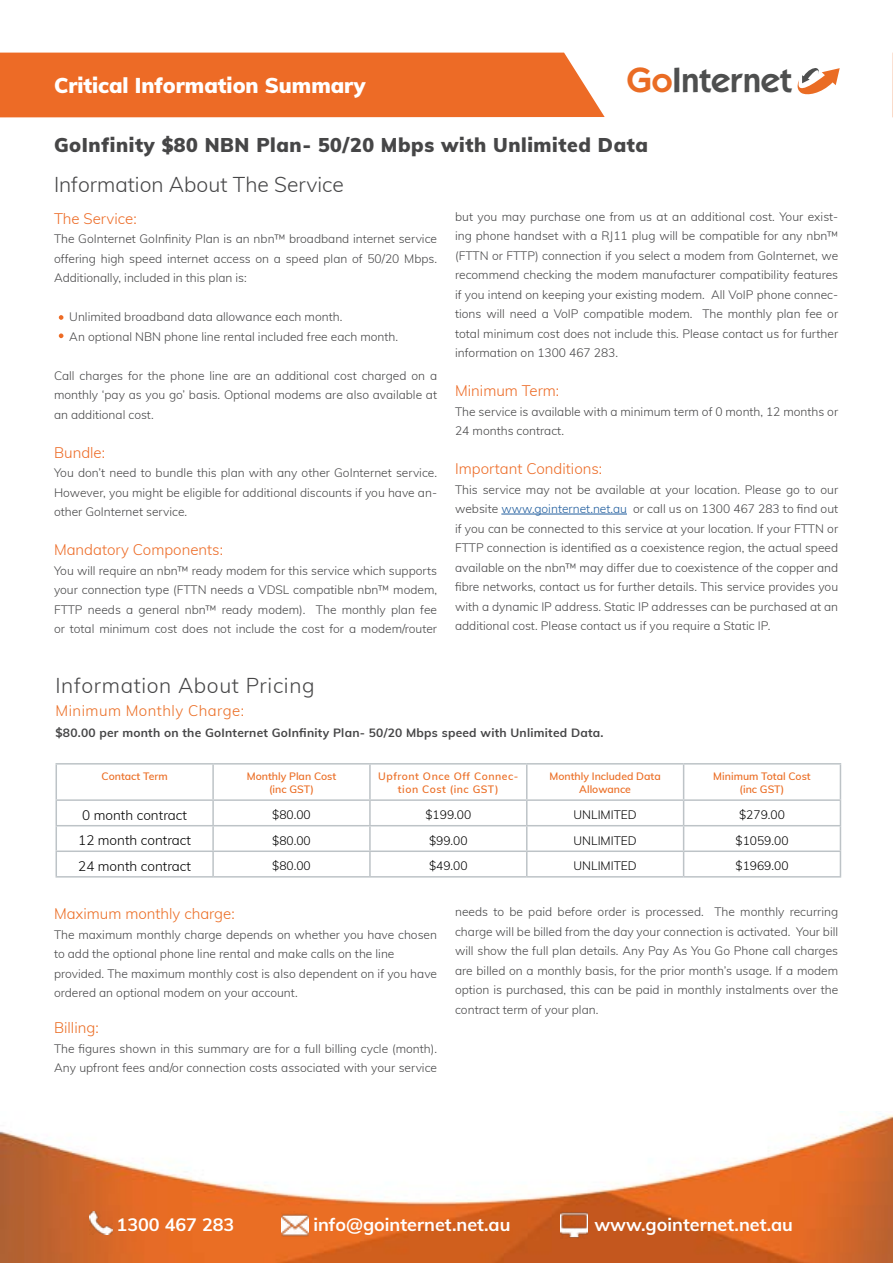
<style>
.page{position:relative;width:893px;height:1263px;background:#fff}
.page>*{position:absolute;margin:0;border:0;box-sizing:border-box;transform-origin:0 0}
.t1{font:600 34.95px "Kabel IT Cby BT";color:#4e4f4f}
.t2{font:900 21px "Muli";color:#fff}
.t3{font:300 21px "Muli";letter-spacing:.01em;color:#464647}
.t4{font:300 21px "Muli";letter-spacing:.03em;color:#464647}
.t5{font:900 19.5px "Muli";letter-spacing:.03em;color:#464647}
.t6{font:700 18px "Muli";color:#fff}
.t7{font:300 15px "Muli";color:#ed6b26}
.t8{font:300 15px "Muli";color:#eb6d24}
.t9{font:300 15px "Muli";letter-spacing:.03em;color:#eb6d24}
.t10{font:300 13.5px "Muli";color:#000}
.t11{font:300 12px/19.5px "Muli";color:#464647;text-align:justify}
.t12{font:300 12px "Muli";color:#000}
.t13{font:700 12px "Muli";letter-spacing:.02em;color:#464647}
.t14{font:600 10.5px/12.6px "Muli";color:#eb6d24;text-align:center}
.t15{font:600 10.5px/12.6px "Muli";letter-spacing:.05em;color:#eb6d24;text-align:center}
.s1{color:#ea6c24}
.s2{color:#215e9e}
</style>
<div class="page">
<div style="left:0;top:53px;width:605px;height:64px;background:#ed6b26"></div>
<svg style="left:797px;top:68px;width:43px;height:27px"></svg>
<img style="left:0;top:1113px;width:893px;height:150px">
<img style="left:90px;top:1212px;width:23px;height:23px">
<img style="left:282px;top:1212px;width:27px;height:27px">
<img style="left:561px;top:1212px;width:27px;height:27px">
<hr style="left:892px;top:53px;width:1px;height:64px;background:#ed6b25">
<hr style="left:501px;top:514px;width:126px;height:1px;background:#215e9e">
<svg style="left:59px;top:315px;width:4px;height:5px"></svg>
<hr style="left:56px;top:763px;width:157px;height:1px;background:#bdc3c7">
<hr style="left:56px;top:764px;width:1px;height:35px;background:#bdc3c7">
<hr style="left:213px;top:763px;width:157px;height:1px;background:#bdc3c7">
<hr style="left:212px;top:764px;width:2px;height:35px;background:#bdc3c7">
<hr style="left:370px;top:763px;width:157px;height:1px;background:#bdc3c7">
<hr style="left:369px;top:764px;width:2px;height:35px;background:#bdc3c7">
<hr style="left:527px;top:763px;width:157px;height:1px;background:#bdc3c7">
<hr style="left:526px;top:764px;width:1px;height:35px;background:#bdc3c7">
<hr style="left:684px;top:763px;width:157px;height:1px;background:#bdc3c7">
<hr style="left:683px;top:764px;width:1px;height:35px;background:#bdc3c7">
<hr style="left:840px;top:764px;width:1px;height:35px;background:#bdc3c7">
<hr style="left:56px;top:799px;width:157px;height:2px;background:#bdc3c7">
<hr style="left:213px;top:799px;width:157px;height:2px;background:#bdc3c7">
<hr style="left:212px;top:801px;width:2px;height:24px;background:#bdc3c7">
<hr style="left:370px;top:799px;width:157px;height:2px;background:#bdc3c7">
<hr style="left:369px;top:801px;width:2px;height:24px;background:#bdc3c7">
<hr style="left:527px;top:799px;width:157px;height:2px;background:#bdc3c7">
<hr style="left:684px;top:799px;width:157px;height:2px;background:#bdc3c7">
<hr style="left:56px;top:825px;width:157px;height:1px;background:#bdc3c7">
<hr style="left:213px;top:825px;width:157px;height:1px;background:#bdc3c7">
<hr style="left:212px;top:826px;width:2px;height:24px;background:#bdc3c7">
<hr style="left:370px;top:825px;width:157px;height:1px;background:#bdc3c7">
<hr style="left:369px;top:826px;width:2px;height:24px;background:#bdc3c7">
<hr style="left:527px;top:825px;width:157px;height:1px;background:#bdc3c7">
<hr style="left:684px;top:825px;width:157px;height:1px;background:#bdc3c7">
<hr style="left:56px;top:850px;width:157px;height:2px;background:#bdc3c7">
<svg style="left:56px;top:801px;width:1px;height:75px"></svg>
<hr style="left:213px;top:850px;width:157px;height:2px;background:#bdc3c7">
<hr style="left:212px;top:852px;width:2px;height:24px;background:#bdc3c7">
<hr style="left:370px;top:850px;width:157px;height:2px;background:#bdc3c7">
<hr style="left:369px;top:852px;width:2px;height:24px;background:#bdc3c7">
<hr style="left:527px;top:850px;width:157px;height:2px;background:#bdc3c7">
<svg style="left:526px;top:801px;width:1px;height:75px"></svg>
<hr style="left:684px;top:850px;width:157px;height:2px;background:#bdc3c7">
<svg style="left:683px;top:801px;width:1px;height:75px"></svg>
<svg style="left:840px;top:801px;width:1px;height:75px"></svg>
<hr style="left:56px;top:876px;width:157px;height:1px;background:#bdc3c7">
<hr style="left:213px;top:876px;width:157px;height:1px;background:#bdc3c7">
<hr style="left:370px;top:876px;width:157px;height:1px;background:#bdc3c7">
<hr style="left:527px;top:876px;width:157px;height:1px;background:#bdc3c7">
<hr style="left:684px;top:876px;width:157px;height:1px;background:#bdc3c7">
<svg style="left:59px;top:333px;width:4px;height:5px"></svg>
<h2 class="t2" style="left:54px;top:70px;width:313px">Critical Information Summary</h2>
<h1 class="t1" style="left:627px;top:58px;width:166px"><span class="s1">Go</span>Internet</h1>
<h3 class="t5" style="left:54px;top:131px;width:596px">GoInfinity $80 NBN Plan- 50/20 Mbps with Unlimited Data</h3>
<h2 class="t3" style="left:54px;top:169px;width:291px">Information About The Service</h2>
<p class="t7" style="left:54px;top:207px;width:84px">The Service:</p>
<p class="t11" style="left:54px;top:228px;width:385px">The GoInternet GoInfinity Plan is an nbn™ broadband internet service offering high speed internet access on a speed plan of 50/20 Mbps.<br>Additionally, included in this plan is:</p>
<p class="t11" style="left:69px;top:306px;width:330px">Unlimited broadband data allowance each month.<br>An optional NBN phone line rental included free each month.</p>
<p class="t11" style="left:54px;top:365px;width:385px">Call charges for the phone line are an additional cost charged on a monthly ‘pay as you go’ basis. Optional modems are also available at an additional cost.</p>
<p class="t7" style="left:54px;top:441px;width:53px">Bundle:</p>
<p class="t11" style="left:54px;top:462px;width:385px">You don’t need to bundle this plan with any other GoInternet service.<br>However, you might be eligible for additional discounts if you have an&shy;other GoInternet service.</p>
<p class="t7" style="left:54px;top:539px;width:171px">Mandatory Components:</p>
<p class="t11" style="left:54px;top:560px;width:385px">You will require an nbn™ ready modem for this service which supports your connection type (FTTN needs a VDSL compatible nbn™ modem, FTTP needs a general nbn™ ready modem). The monthly plan fee or total minimum cost does not include the cost for a modem/router</p>
<p class="t11" style="left:455px;top:206px;width:385px">but you may purchase one from us at an additional cost. Your exist&shy;ing phone handset with a RJ11 plug will be compatible for any nbn™ (FTTN or FTTP) connection if you select a modem from GoInternet, we recommend checking the modem manufacturer compatibility features if you intend on keeping your existing modem. All VoIP phone connec&shy;tions will need a VoIP compatible modem. The monthly plan fee or total minimum cost does not include this. Please contact us for further information on 1300 467 283.</p>
<p class="t7" style="left:455px;top:380px;width:106px">Minimum Term:</p>
<p class="t11" style="left:455px;top:401px;width:385px">The service is available with a minimum term of 0 month, 12 months or<br>24 months contract.</p>
<p class="t7" style="left:455px;top:458px;width:149px">Important Conditions:</p>
<p class="t11" style="left:455px;top:479px;width:385px">This service may not be available at your location. Please go to our website <span class="s2">www.gointernet.net.au</span> or call us on 1300 467 283 to find out if you can be connected to this service at your location. If your FTTN or FTTP connection is identified as a coexistence region, the actual speed available on the nbn™ may differ due to coexistence of the copper and fibre networks, contact us for further details. This service provides you with a dynamic IP address. Static IP addresses can be purchased at an additional cost. Please contact us if you require a Static IP.</p>
<h2 class="t4" style="left:56px;top:670px;width:261px">Information About Pricing</h2>
<p class="t9" style="left:56px;top:699px;width:190px">Minimum Monthly Charge:</p>
<p class="t13" style="left:56px;top:724px;width:550px">$80.00 per month on the GoInternet GoInfinity Plan- 50/20 Mbps speed with Unlimited Data.</p>
<p class="t14" style="left:102px;top:770px;width:68px">Contact Term</p>
<p class="t14" style="left:247px;top:770px;width:91px">Monthly Plan Cost (inc GST)</p>
<p class="t15" style="left:378px;top:770px;width:142px">Upfront Once Off Connec&shy;tion Cost (inc GST)</p>
<p class="t14" style="left:550px;top:770px;width:113px">Monthly Included Data<br>Allowance</p>
<p class="t14" style="left:713px;top:770px;width:99px">Minimum Total Cost (inc GST)</p>
<p class="t10" style="left:82px;top:805px;width:106px">0 month contract</p>
<p class="t12" style="left:272px;top:806px;width:40px">$80.00</p>
<p class="t12" style="left:425px;top:806px;width:47px">$199.00</p>
<p class="t12" style="left:574px;top:806px;width:65px">UNLIMITED</p>
<p class="t12" style="left:739px;top:806px;width:47px">$279.00</p>
<p class="t10" style="left:78px;top:831px;width:114px">12 month contract</p>
<p class="t12" style="left:272px;top:831px;width:40px">$80.00</p>
<p class="t12" style="left:429px;top:831px;width:40px">$99.00</p>
<p class="t12" style="left:574px;top:831px;width:65px">UNLIMITED</p>
<p class="t12" style="left:735px;top:831px;width:55px">$1059.00</p>
<p class="t10" style="left:78px;top:856px;width:114px">24 month contract</p>
<p class="t12" style="left:272px;top:857px;width:40px">$80.00</p>
<p class="t12" style="left:429px;top:857px;width:40px">$49.00</p>
<p class="t12" style="left:574px;top:857px;width:65px">UNLIMITED</p>
<p class="t12" style="left:735px;top:857px;width:55px">$1969.00</p>
<p class="t8" style="left:54px;top:903px;width:182px">Maximum monthly charge:</p>
<p class="t11" style="left:54px;top:924px;width:385px;text-align:left">The maximum monthly charge depends on whether you have chosen to add the optional phone line rental and make calls on the line provided. The maximum monthly cost is also dependent on if you have ordered an optional modem on your account.</p>
<p class="t8" style="left:54px;top:1017px;width:46px">Billing:</p>
<p class="t11" style="left:54px;top:1038px;width:385px">The figures shown in this summary are for a full billing cycle (month).<br>Any upfront fees and/or connection costs associated with your service</p>
<p class="t11" style="left:455px;top:902px;width:385px">needs to be paid before order is processed. The monthly recurring charge will be billed from the day your connection is activated. Your bill will show the full plan details. Any Pay As You Go Phone call charges are billed on a monthly basis, for the prior month’s usage. If a modem option is purchased, this can be paid in monthly instalments over the contract term of your plan.</p>
<h3 class="t6" style="left:117px;top:1211px;width:119px">1300 467 283</h3>
<h3 class="t6" style="left:313px;top:1211px;width:199px">info@gointernet.net.au</h3>
<h3 class="t6" style="left:594px;top:1211px;width:200px">www.gointernet.net.au</h3>
</div>
